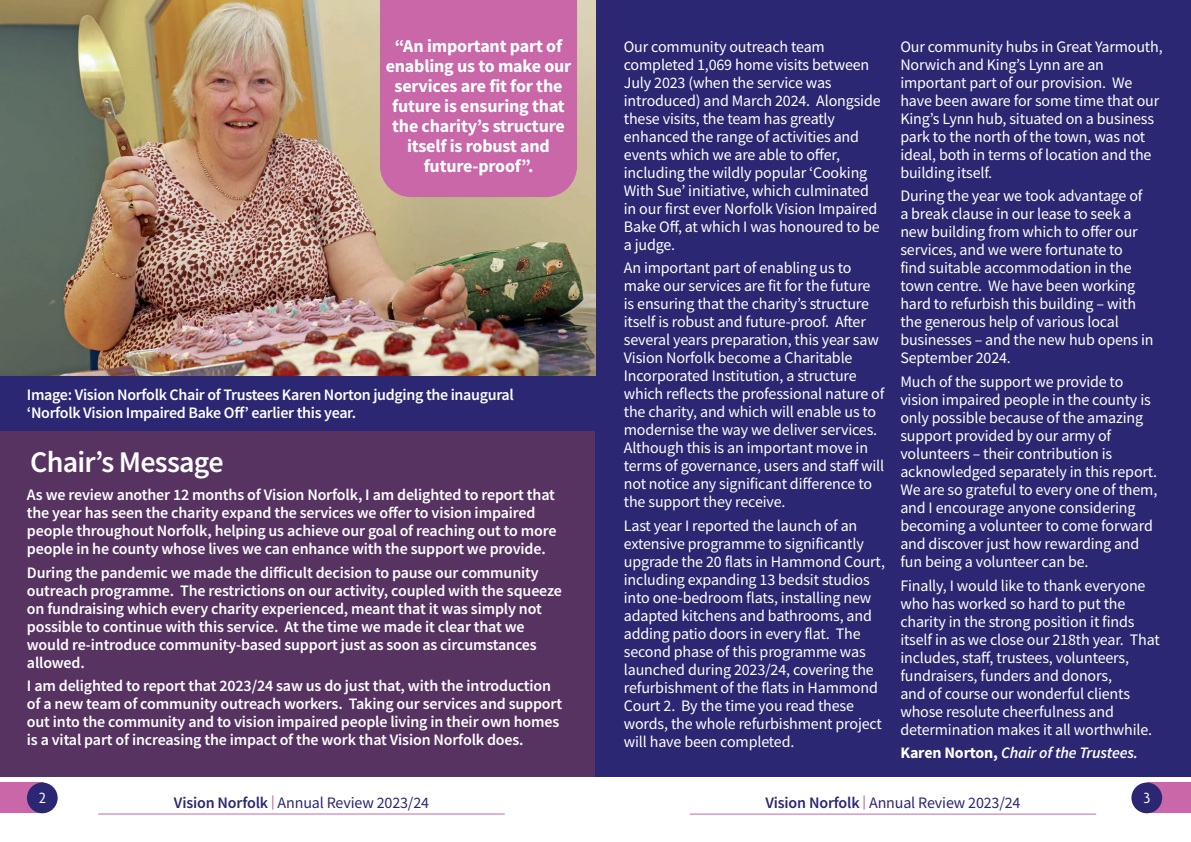
<style>
.page{position:relative;width:1191px;height:842px;background:#fff}
.page>*{position:absolute;margin:0;border:0;box-sizing:border-box;transform-origin:0 0}
.t1{font:600 30px "Source Sans Pro";letter-spacing:-.025em;color:#fff}
.t2{font:700 18px/20px "Source Sans Pro";letter-spacing:-.01em;color:#fff;text-align:center}
.t3{font:16px/18px "Source Sans Pro";letter-spacing:-.01em;color:#fff}
.t4{font:600 16px/18px "Source Sans Pro";letter-spacing:-.01em;color:#fff}
.t5{font:16px "Source Sans Pro";letter-spacing:-.01em;color:#2b2773}
.t6{font:italic 600 16px "Source Sans Pro";letter-spacing:-.01em;color:#fff}
.t7{font:16px "Agenda";color:#fff}
.s1{font-weight:700;font-style:normal}
.s2{font-weight:600}
.s3{font-weight:600;font-size:14px;color:#c967a8}
</style>
<div class="page">
<div style="left:0;top:782px;width:44px;height:31px;background:#c967a8"></div>
<div style="left:27px;top:782px;width:31px;height:31px;background:#2b2773;border-radius:50%"></div>
<hr style="left:98px;top:814px;width:407px;height:1px;background:#c967a8">
<div style="left:1147px;top:782px;width:44px;height:31px;background:#c967a8"></div>
<div style="left:1131px;top:782px;width:31px;height:31px;background:#2b2773;border-radius:50%"></div>
<hr style="left:690px;top:814px;width:406px;height:1px;background:#c967a8">
<div style="left:0;top:374px;width:595px;height:403px;background:#573362"></div>
<div style="left:595px;top:0;width:596px;height:777px;background:#2b2773"></div>
<div style="left:0;top:375px;width:595px;height:56px;background:#2b2773"></div>
<img style="left:0;top:0;width:595px;height:376px">
<div style="left:380px;top:0;width:197px;height:197px;background:#c967a8"></div>
<p class="t2" style="left:386px;top:36px;width:187px">“An important part of enabling us to make our services are fit for the future is ensuring that the charity’s structure itself is robust and future-proof”.</p>
<p class="t3" style="left:624px;top:37px;width:258px">Our community outreach team completed 1,069 home visits between July 2023 (when the service was introduced) and March 2024. Alongside these visits, the team has greatly enhanced the range of activities and events which we are able to offer, including the wildly popular ‘Cooking With Sue’ initiative, which culminated in our first ever Norfolk Vision Impaired Bake Off, at which I was honoured to be a judge.</p>
<p class="t3" style="left:624px;top:259px;width:262px">An important part of enabling us to make our services are fit for the future is ensuring that the charity’s structure itself is robust and future-proof. After several years preparation, this year saw Vision Norfolk become a Charitable Incorporated Institution, a structure which reflects the professional nature of the charity, and which will enable us to modernise the way we deliver services.<br>Although this is an important move in terms of governance, users and staff will not notice any significant difference to the support they receive.</p>
<p class="t3" style="left:624px;top:517px;width:263px">Last year I reported the launch of an extensive programme to significantly upgrade the 20 flats in Hammond Court, including expanding 13 bedsit studios into one-bedroom flats, installing new adapted kitchens and bathrooms, and adding patio doors in every flat. The second phase of this programme was launched during 2023/24, covering the refurbishment of the flats in Hammond Court 2. By the time you read these words, the whole refurbishment project will have been completed.</p>
<p class="t4" style="left:27px;top:385px;width:488px">Image: Vision Norfolk Chair of Trustees Karen Norton judging the inaugural ‘Norfolk Vision Impaired Bake Off’ earlier this year.</p>
<h1 class="t1" style="left:30px;top:442px;width:195px">Chair’s Message</h1>
<p class="t4" style="left:27px;top:485px;width:531px">As we review another 12 months of Vision Norfolk, I am delighted to report that the year has seen the charity expand the services we offer to vision impaired people throughout Norfolk, helping us achieve our goal of reaching out to more people in he county whose lives we can enhance with the support we provide.</p>
<p class="t4" style="left:27px;top:563px;width:536px">During the pandemic we made the difficult decision to pause our community outreach programme. The restrictions on our activity, coupled with the squeeze on fundraising which every charity experienced, meant that it was simply not possible to continue with this service. At the time we made it clear that we would re-introduce community-based support just as soon as circumstances allowed.</p>
<p class="t4" style="left:27px;top:677px;width:537px">I am delighted to report that 2023/24 saw us do just that, with the introduction of a new team of community outreach workers. Taking our services and support out into the community and to vision impaired people living in their own homes is a vital part of increasing the impact of the work that Vision Norfolk does.</p>
<p class="t3" style="left:900px;top:37px;width:264px">Our community hubs in Great Yarmouth, Norwich and King’s Lynn are an important part of our provision. We have been aware for some time that our King’s Lynn hub, situated on a business park to the north of the town, was not ideal, both in terms of location and the building itself.</p>
<p class="t3" style="left:900px;top:187px;width:255px">During the year we took advantage of a break clause in our lease to seek a new building from which to offer our services, and we were fortunate to<br>find suitable accommodation in the town centre. We have been working hard to refurbish this building – with the generous help of various local businesses – and the new hub opens in September 2024.</p>
<p class="t3" style="left:900px;top:373px;width:258px">Much of the support we provide to vision impaired people in the county is only possible because of the amazing support provided by our army of volunteers – their contribution is acknowledged separately in this report.<br>We are so grateful to every one of them, and I encourage anyone considering becoming a volunteer to come forward and discover just how rewarding and fun being a volunteer can be.</p>
<p class="t3" style="left:900px;top:576px;width:261px">Finally, I would like to thank everyone who has worked so hard to put the charity in the strong position it finds itself in as we close our 218th year. That includes, staff, trustees, volunteers, fundraisers, funders and donors,<br>and of course our wonderful clients whose resolute cheerfulness and determination makes it all worthwhile.</p>
<p class="t6" style="left:900px;top:743px;width:239px"><span class="s1">Karen Norton,</span> Chair of the Trustees.</p>
<p class="t7" style="left:39px;top:789px;width:9px">2</p>
<p class="t5" style="left:174px;top:792px;width:257px"><span class="s2">Vision Norfolk</span> <span class="s3">|</span> Annual Review 2023/24</p>
<p class="t7" style="left:1143px;top:789px;width:8px">3</p>
<p class="t5" style="left:765px;top:793px;width:257px"><span class="s2">Vision Norfolk</span> <span class="s3">|</span> Annual Review 2023/24</p>
</div>
